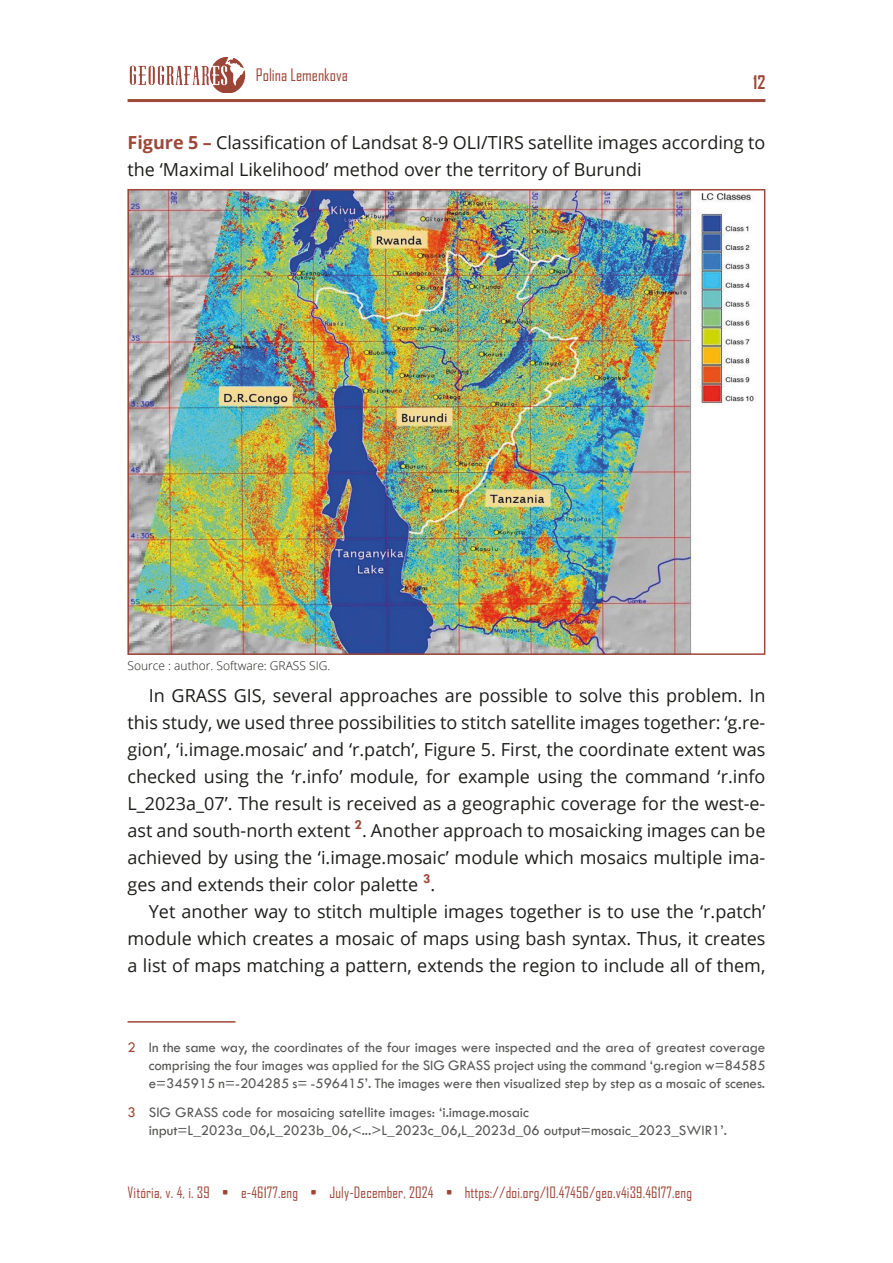
<style>
.page{position:relative;width:893px;height:1263px;background:#fff}
.page>*{position:absolute;margin:0;border:0;box-sizing:border-box;transform-origin:0 0}
.Texto_simples{font:18px/27px "Open Sans";color:#1d1d1b;text-align:justify}
.Legendas{font:18px/27px "Open Sans";color:#1d1d1b}
.t1{font:700 18px "Agency FB";color:#9d4839}
.t2{font:16.5px "Agency FB";color:#9d4739}
.Notas_certas{font:15px/18px "Tw Cen";color:#575756;text-align:justify}
.t3{font:15px "Agency FB";letter-spacing:.01em;color:#9e4739}
.Fonte{font:300 12px "Open Sans";color:#1d1d1b}
.s1{font-weight:700;color:#9d4839}
.s2{color:#9d4839}
</style>
<div class="page">
<hr style="left:128px;top:99px;width:637px;height:3px;background:#9d4839">
<img style="left:130px;top:57px;width:116px;height:36px">
<hr style="left:128px;top:1021px;width:108px;height:1px;background:#9d4839">
<img style="left:131px;top:192px;width:623px;height:460px">
<div style="left:128px;top:189px;width:637px;height:466px;border:2px solid #9d4739"></div>
<p class="t2" style="left:256px;top:65px;width:93px">Polina Lemenkova</p>
<p class="t1" style="left:753px;top:72px;width:14px">12</p>
<p class="Legendas" style="left:128px;top:128px;width:639px"><span class="s1">Figure 5 –</span> Classification of Landsat 8-9 OLI/TIRS satellite images according to the ‘Maximal Likelihood’ method over the territory of Burundi</p>
<p class="Fonte" style="left:128px;top:658px;width:204px">Source : author. Software: GRASS SIG.</p>
<p class="Texto_simples" style="left:128px;top:682px;width:639px;text-indent:21px">In GRASS GIS, several approaches are possible to solve this problem. In this study, we used three possibilities to stitch satellite images together: ‘g.re&shy;gion’, ‘i.image.mosaic’ and ‘r.patch’, Figure 5. First, the coordinate extent was checked using the ‘r.info’ module, for example using the command ‘r.info L_2023a_07’. The result is received as a geographic coverage for the west-e&shy;ast and south-north extent <sup>2</sup>. Another approach to mosaicking images can be achieved by using the ‘i.image.mosaic’ module which mosaics multiple ima&shy;ges and extends their color palette <sup>3</sup>.</p>
<p class="Texto_simples" style="left:128px;top:898px;width:639px;text-indent:21px">Yet another way to stitch multiple images together is to use the ‘r.patch’ module which creates a mosaic of maps using bash syntax. Thus, it creates a list of maps matching a pattern, extends the region to include all of them,</p>
<p class="Notas_certas" style="left:149px;top:1038px;width:618px;text-indent:-21px"><span class="s2">2</span> In the same way, the coordinates of the four images were inspected and the area of greatest coverage comprising the four images was applied for the SIG GRASS project using the command ‘g.region w=84585 e=345915 n=-204285 s= -596415’. The images were then visualized step by step as a mosaic of scenes.</p>
<p class="Notas_certas" style="left:149px;top:1103px;width:580px;text-indent:-21px"><span class="s2">3</span> SIG GRASS code for mosaicing satellite images: ‘i.image.mosaic input=L_2023a_06,L_2023b_06,&lt;...&gt;L_2023c_06,L_2023d_06 output=mosaic_2023_SWIR1’.</p>
<p class="t3" style="left:128px;top:1184px;width:566px">Vitória, v. 4, i. 39 • e-46177.eng • July-December, 2024 • https://doi.org/10.47456/geo.v4i39.46177.eng</p>
</div>
